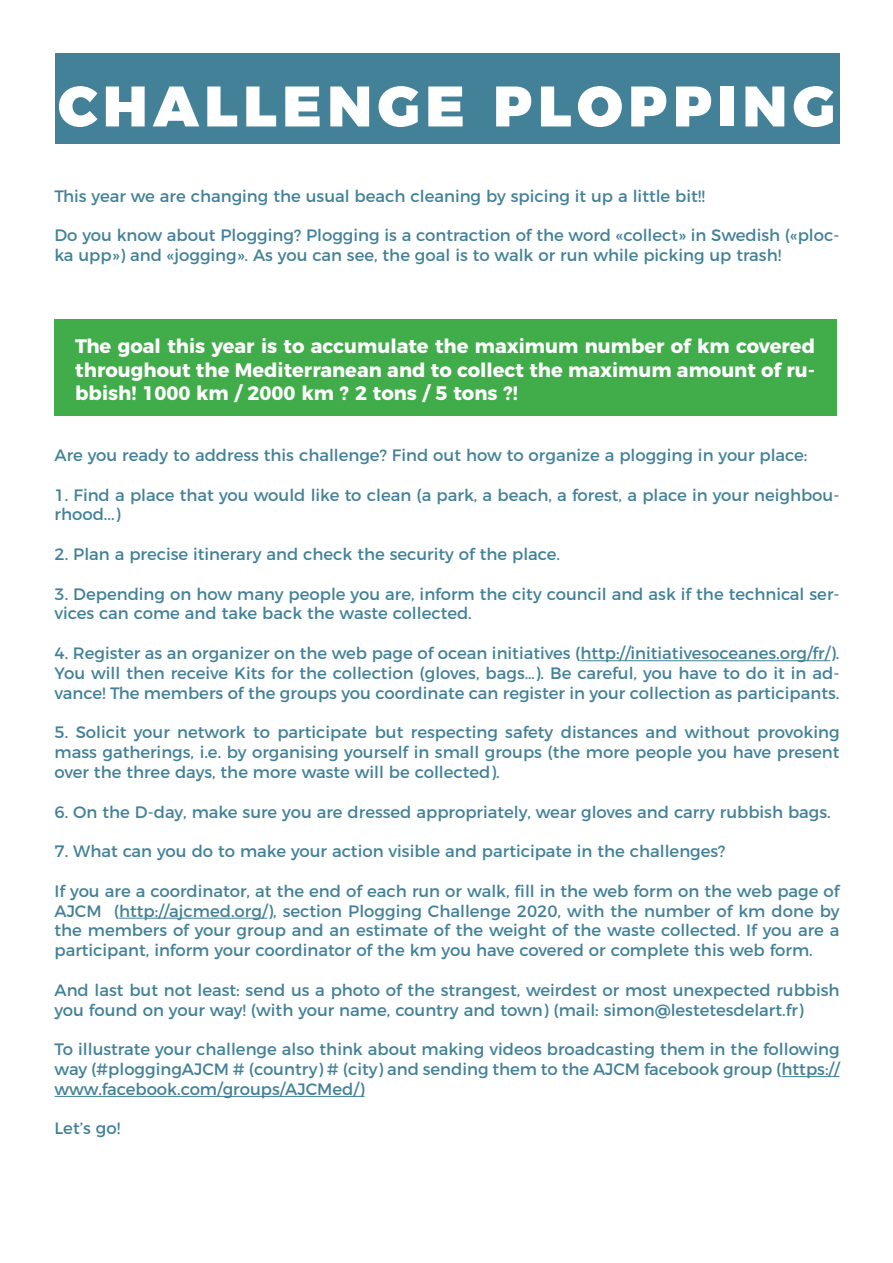
<style>
.page{position:relative;width:893px;height:1263px;background:#fff}
.page>*{position:absolute;margin:0;border:0;box-sizing:border-box;transform-origin:0 0}
.t1{font:900 57px "Montserrat";letter-spacing:.1em;color:#fff}
.t2{font:700 19.5px/23.4px "Montserrat";color:#fff;text-align:justify}
.t3{font:16.5px/19.8px "Montserrat";color:#428198}
</style>
<div class="page">
<div style="left:55px;top:54px;width:784px;height:90px;background:#428198"></div>
<div style="left:54px;top:319px;width:782px;height:96px;background:#41ad4a"></div>
<hr style="left:580px;top:660px;width:250px;height:1px;background:#428198">
<hr style="left:119px;top:918px;width:148px;height:1px;background:#428198">
<hr style="left:781px;top:1076px;width:58px;height:1px;background:#428198">
<hr style="left:55px;top:1096px;width:310px;height:1px;background:#428198">
<h1 class="t1" style="left:58px;top:58px;width:778px">CHALLENGE PLOPPING</h1>
<p class="t3" style="left:55px;top:185px;width:652px">This year we are changing the usual beach cleaning by spicing it up a little bit!!</p>
<p class="t3" style="left:55px;top:224px;width:786px">Do you know about Plogging? Plogging is a contraction of the word «collect» in Swedish («ploc&shy;ka upp») and «jogging». As you can see, the goal is to walk or run while picking up trash!</p>
<p class="t2" style="left:75px;top:333px;width:741px">The goal this year is to accumulate the maximum number of km covered throughout the Mediterranean and to collect the maximum amount of ru&shy;bbish! 1000 km / 2000 km ? 2 tons / 5 tons ?!</p>
<p class="t3" style="left:55px;top:444px;width:754px">Are you ready to address this challenge? Find out how to organize a plogging in your place:</p>
<p class="t3" style="left:55px;top:484px;width:786px">1. Find a place that you would like to clean (a park, a beach, a forest, a place in your neighbou&shy;rhood...)</p>
<p class="t3" style="left:55px;top:543px;width:507px">2. Plan a precise itinerary and check the security of the place.</p>
<p class="t3" style="left:55px;top:583px;width:787px">3. Depending on how many people you are, inform the city council and ask if the technical ser&shy;vices can come and take back the waste collected.</p>
<p class="t3" style="left:55px;top:642px;width:786px;text-align:justify">4. Register as an organizer on the web page of ocean initiatives (http://initiativesoceanes.org/fr/).<br>You will then receive Kits for the collection (gloves, bags…). Be careful, you have to do it in ad&shy;vance! The members of the groups you coordinate can register in your collection as participants.</p>
<p class="t3" style="left:55px;top:721px;width:786px;text-align:justify">5. Solicit your network to participate but respecting safety distances and without provoking mass gatherings, i.e. by organising yourself in small groups (the more people you have present over the three days, the more waste will be collected).</p>
<p class="t3" style="left:55px;top:800px;width:778px">6. On the D-day, make sure you are dressed appropriately, wear gloves and carry rubbish bags.</p>
<p class="t3" style="left:55px;top:840px;width:673px">7. What can you do to make your action visible and participate in the challenges?</p>
<p class="t3" style="left:55px;top:880px;width:786px;text-align:justify">If you are a coordinator, at the end of each run or walk, fill in the web form on the web page of AJCM (http://ajcmed.org/), section Plogging Challenge 2020, with the number of km done by the members of your group and an estimate of the weight of the waste collected. If you are a participant, inform your coordinator of the km you have covered or complete this web form.</p>
<p class="t3" style="left:55px;top:979px;width:787px">And last but not least: send us a photo of the strangest, weirdest or most unexpected rubbish you found on your way! (with your name, country and town) (mail: simon@lestetesdelart.fr)</p>
<p class="t3" style="left:55px;top:1038px;width:786px;text-align:justify">To illustrate your challenge also think about making videos broadcasting them in the following way (#ploggingAJCM # (country) # (city) and sending them to the AJCM facebook group (https:// www.facebook.com/groups/AJCMed/)</p>
<p class="t3" style="left:55px;top:1117px;width:67px">Let’s go!</p>
</div>
